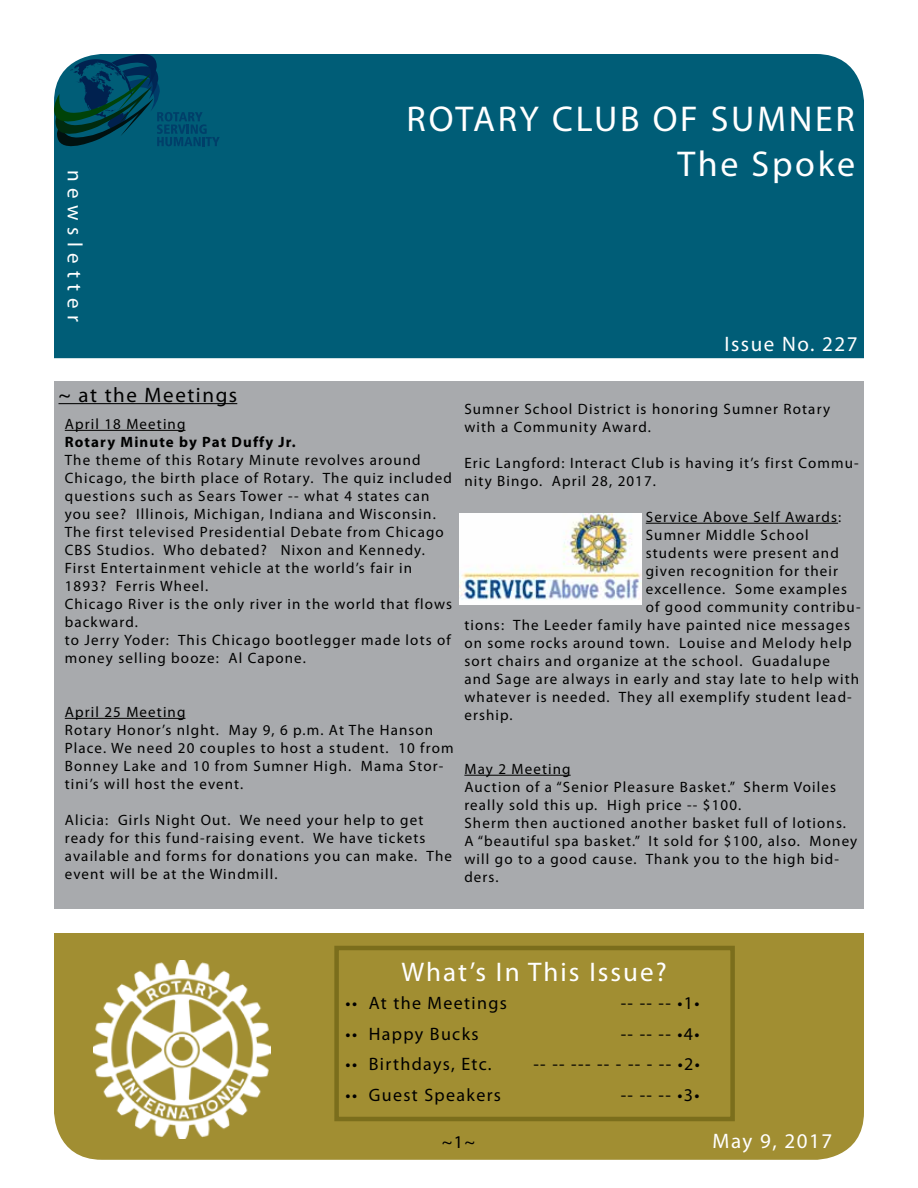
<style>
.page{position:relative;width:918px;height:1188px;background:#fff}
.page>*{position:absolute;margin:0;border:0;box-sizing:border-box;transform-origin:0 0}
.t1{font:36px "Myriad Pro";letter-spacing:.075em;color:#fff}
.t2{font:27px "Myriad Pro";letter-spacing:.075em;color:#fff}
.t3{font:21px "Myriad Pro";letter-spacing:.075em;color:#fff}
.t4{font:21px "Myriad Pro";letter-spacing:.075em;color:#000}
.t5{font:18px "Myriad Pro";letter-spacing:.075em;color:#000}
.t6{font:15px/18px "Myriad Pro";letter-spacing:.075em;color:#000}
.t7{font:700 15px "Myriad Pro";letter-spacing:.075em;color:#000}
</style>
<div class="page">
<div style="left:54px;top:54px;width:810px;height:304px;background:#005d77"></div>
<div style="left:54px;top:933px;width:810px;height:227px;background:#a18e32"></div>
<div style="left:54px;top:382px;width:810px;height:527px;background:#a8aaad"></div>
<svg style="left:54px;top:54px;width:166px;height:92px"></svg>
<img style="left:93px;top:961px;width:178px;height:177px">
<div style="left:334px;top:946px;width:401px;height:175px;border:4px solid #7b6e1c"></div>
<img style="left:459px;top:513px;width:182px;height:92px">
<hr style="left:58px;top:403px;width:179px;height:1px;background:#000">
<hr style="left:65px;top:430px;width:120px;height:1px;background:#000">
<hr style="left:65px;top:718px;width:120px;height:1px;background:#000">
<hr style="left:646px;top:523px;width:192px;height:1px;background:#000">
<hr style="left:464px;top:775px;width:107px;height:1px;background:#000">
<h3 class="t3" style="left:88px;top:170px;width:153px;rotate:90deg">n e w s l e t t e r</h3>
<h1 class="t1" style="left:407px;top:97px;width:450px">ROTARY CLUB OF SUMNER</h1>
<h1 class="t1" style="left:677px;top:142px;width:179px">The Spoke</h1>
<h3 class="t3" style="left:724px;top:331px;width:135px">Issue No. 227</h3>
<h3 class="t4" style="left:58px;top:382px;width:180px">~ at the Meetings</h3>
<p class="t6" style="left:65px;top:415px;width:122px">April 18 Meeting</p>
<p class="t7" style="left:65px;top:432px;width:232px">Rotary Minute by Pat Duffy Jr.</p>
<p class="t6" style="left:65px;top:451px;width:389px">The theme of this Rotary Minute revolves around Chicago, the birth place of Rotary. The quiz included questions such as Sears Tower -- what 4 states can you see? Illinois, Michigan, Indiana and Wisconsin.<br>The first televised Presidential Debate from Chicago CBS Studios. Who debated? Nixon and Kennedy.<br>First Entertainment vehicle at the world’s fair in 1893? Ferris Wheel.<br>Chicago River is the only river in the world that flows backward.<br>to Jerry Yoder: This Chicago bootlegger made lots of money selling booze: Al Capone.</p>
<p class="t6" style="left:65px;top:703px;width:390px">April 25 Meeting<br>Rotary Honor’s nIght. May 9, 6 p.m. At The Hanson Place. We need 20 couples to host a student. 10 from Bonney Lake and 10 from Sumner High. Mama Stor&shy;tini’s will host the event.</p>
<p class="t6" style="left:65px;top:811px;width:389px">Alicia: Girls Night Out. We need your help to get ready for this fund-raising event. We have tickets available and forms for donations you can make. The event will be at the Windmill.</p>
<p class="t6" style="left:464px;top:399px;width:367px">Sumner School District is honoring Sumner Rotary with a Community Award.</p>
<p class="t6" style="left:464px;top:453px;width:396px">Eric Langford: Interact Club is having it’s first Commu&shy;nity Bingo. April 28, 2017.</p>
<p class="t6" style="left:646px;top:507px;width:197px">Service Above Self Awards:</p>
<p class="t6" style="left:646px;top:525px;width:164px">Sumner Middle School</p>
<p class="t6" style="left:646px;top:543px;width:195px">students were present and</p>
<p class="t6" style="left:646px;top:561px;width:194px">given recognition for their</p>
<p class="t6" style="left:646px;top:579px;width:203px">excellence. Some examples</p>
<p class="t6" style="left:646px;top:597px;width:216px">of good community contribu-</p>
<p class="t6" style="left:464px;top:615px;width:387px">tions: The Leeder family have painted nice messages</p>
<p class="t6" style="left:464px;top:633px;width:389px">on some rocks around town. Louise and Melody help</p>
<p class="t6" style="left:464px;top:651px;width:367px">sort chairs and organize at the school. Guadalupe</p>
<p class="t6" style="left:464px;top:669px;width:396px">and Sage are always in early and stay late to help with</p>
<p class="t6" style="left:464px;top:687px;width:389px">whatever is needed. They all exemplify student lead-</p>
<p class="t6" style="left:464px;top:705px;width:50px">ership.</p>
<p class="t6" style="left:464px;top:759px;width:394px">May 2 Meeting<br>Auction of a “Senior Pleasure Basket.” Sherm Voiles really sold this up. High price -- $100.<br>Sherm then auctioned another basket full of lotions.<br>A “beautiful spa basket.” It sold for $100, also. Money will go to a good cause. Thank you to the high bid&shy;ders.</p>
<h2 class="t2" style="left:402px;top:955px;width:267px">What’s In This Issue?</h2>
<p class="t5" style="left:346px;top:992px;width:163px">•• At the Meetings</p>
<p class="t5" style="left:621px;top:992px;width:80px">-- -- -- •1•</p>
<p class="t5" style="left:346px;top:1022px;width:135px">•• Happy Bucks</p>
<p class="t5" style="left:621px;top:1022px;width:80px">-- -- -- •4•</p>
<p class="t5" style="left:346px;top:1053px;width:148px">•• Birthdays, Etc.</p>
<p class="t5" style="left:533px;top:1053px;width:168px">-- -- --- -- - -- - -- •2•</p>
<p class="t5" style="left:346px;top:1084px;width:157px">•• Guest Speakers</p>
<p class="t5" style="left:621px;top:1084px;width:80px">-- -- -- •3•</p>
<p class="t5" style="left:442px;top:1130px;width:35px">~1~</p>
<h3 class="t3" style="left:712px;top:1128px;width:121px">May 9, 2017</h3>
</div>
